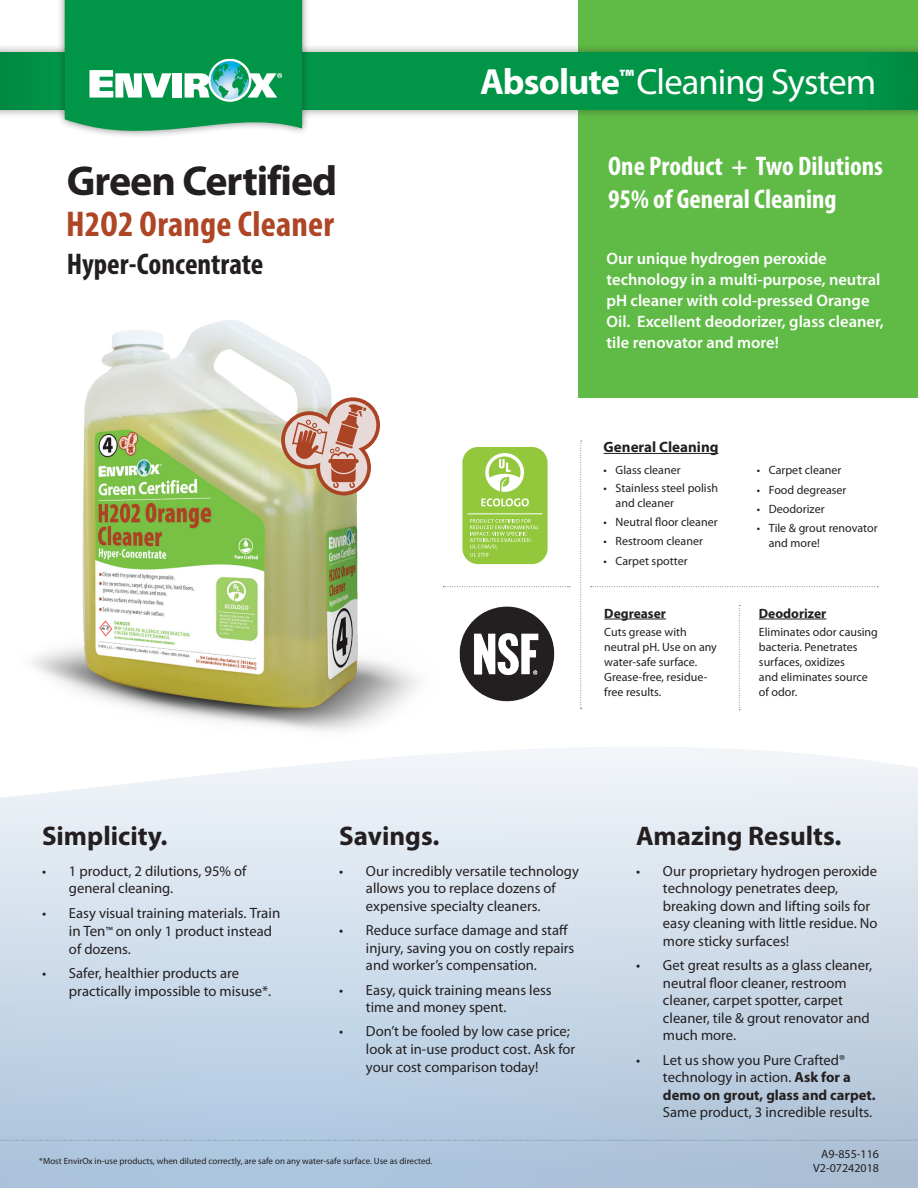
<style>
.page{position:relative;width:918px;height:1188px;background:#fff}
.page>*{position:absolute;margin:0;border:0;box-sizing:border-box;transform-origin:0 0}
.t1{font:700 42px "Myriad Pro";letter-spacing:-.025em;color:#231f20}
.t2{font:36.6px "Myriad Pro";letter-spacing:-.025em;color:#fff}
.t3{font:700 condensed 36px "Myriad Pro";letter-spacing:.005em;color:#ae4524}
.t4{font:700 condensed 30px "Myriad Pro";color:#231f20}
.t5{font:700 condensed 27px/33px "Myriad Pro";color:#fff}
.t6{font:700 27px "Myriad Pro";color:#231f20}
.t7{font:600 16.5px/21px "Myriad Pro";color:#fff}
.t8{font:700 15px "Myriad Pro";color:#231f20}
.t9{font:14.7px/17.5px "Myriad Pro";color:#231f20}
.t10{font:700 13.5px "Myriad Pro";color:#231f20}
.t11{font:12px/15px "Myriad Pro";color:#231f20}
.t12{font:9px "Myriad Pro";color:#231f20}
.s1{font-weight:700}
.s2{font-size:15px}
.s3{font-size:12px}
</style>
<div class="page">
<img style="left:33px;top:320px;width:413px;height:411px">
<div style="left:579px;top:0;width:339px;height:397px;background:#60bb46"></div>
<svg style="left:0;top:747px;width:918px;height:441px;background:#cddbe9"></svg>
<svg style="left:0;top:1140px;width:918px;height:1px"></svg>
<svg style="left:580px;top:441px;width:2px;height:268px"></svg>
<svg style="left:591px;top:586px;width:287px;height:1px"></svg>
<svg style="left:443px;top:586px;width:127px;height:1px"></svg>
<svg style="left:739px;top:605px;width:1px;height:105px"></svg>
<div style="left:0;top:43px;width:918px;height:76px;background:#231f20;opacity:.5"></div>
<div style="left:0;top:53px;width:918px;height:57px;background:#009547"></div>
<div style="left:57px;top:0;width:253px;height:139px;background:#231f20;opacity:.5"></div>
<svg style="left:65px;top:0;width:237px;height:134px"></svg>
<img style="left:459px;top:606px;width:96px;height:96px">
<div style="left:462px;top:447px;width:86px;height:117px;background:#93c83d;border-radius:16px"></div>
<svg style="left:485px;top:453px;width:39px;height:39px"></svg>
<svg style="left:470px;top:519px;width:69px;height:38px"></svg>
<hr style="left:468px;top:513px;width:74px;height:1px;background:#fff">
<svg style="left:481px;top:498px;width:48px;height:8px"></svg>
<svg style="left:281px;top:397px;width:99px;height:98px;background:#d3b19e"></svg>
<svg style="left:337px;top:424px;width:20px;height:22px"></svg>
<hr style="left:604px;top:453px;width:115px;height:1px;background:#231f20">
<hr style="left:604px;top:619px;width:62px;height:1px;background:#231f20">
<hr style="left:759px;top:619px;width:67px;height:1px;background:#231f20">
<h1 class="t1" style="left:67px;top:157px;width:272px">Green Certif ied</h1>
<h3 class="t3" style="left:66px;top:201px;width:269px">H2O2 Orange Cleaner</h3>
<h3 class="t4" style="left:67px;top:245px;width:198px">Hyper-Concentrate</h3>
<h2 class="t2" style="left:480px;top:59px;width:398px"><span class="s1">Absolute</span><sup>™</sup>Cleaning System</h2>
<h3 class="t5" style="left:608px;top:149px;width:276px">One Product + Two Dilutions<br>95% of General Cleaning</h3>
<p class="t7" style="left:607px;top:247px;width:279px">Our unique hydrogen peroxide technology in a multi-purpose, neutral pH cleaner with cold-pressed Orange Oil. Excellent deodorizer, glass cleaner, tile renovator and more!</p>
<p class="t8" style="left:604px;top:438px;width:116px">General Cleaning</p>
<p class="t11" style="left:604px;top:463px;width:79px">• Glass cleaner</p>
<p class="t11" style="left:616px;top:481px;width:104px;line-height:14.4px;text-indent:-12px">• Stainless steel polish and cleaner</p>
<p class="t11" style="left:604px;top:514px;width:116px">• Neutral floor cleaner</p>
<p class="t11" style="left:604px;top:533px;width:101px">• Restroom cleaner</p>
<p class="t11" style="left:604px;top:553px;width:85px">• Carpet spotter</p>
<p class="t10" style="left:604px;top:606px;width:63px">Degreaser</p>
<p class="t11" style="left:604px;top:625px;width:114px">Cuts grease with neutral pH. Use on any water-safe surface.<br>Grease-free, residue&shy;free results.</p>
<p class="t11" style="left:757px;top:463px;width:86px">• Carpet cleaner</p>
<p class="t11" style="left:757px;top:482px;width:91px">• Food degreaser</p>
<p class="t11" style="left:757px;top:501px;width:69px">• Deodorizer</p>
<p class="t11" style="left:769px;top:521px;width:110px;line-height:14.4px;text-indent:-12px">• Tile &amp; grout renovator and more!</p>
<p class="t10" style="left:759px;top:606px;width:69px">Deodorizer</p>
<p class="t11" style="left:759px;top:625px;width:121px">Eliminates odor causing bacteria. Penetrates surfaces, oxidizes<br>and eliminates source of odor.</p>
<h3 class="t6" style="left:42px;top:821px;width:127px">Simplicity.</h3>
<p class="t9" style="left:69px;top:862px;width:179px;text-indent:-27px">• 1 product, 2 dilutions, 95% of general cleaning.</p>
<p class="t9" style="left:69px;top:904px;width:213px;text-indent:-27px">• Easy visual training materials. <span class="s2">Train in Ten</span><span class="s3">™</span> on only 1 product instead of dozens.</p>
<p class="t9" style="left:69px;top:964px;width:204px;line-height:18px;text-indent:-27px">• Safer, healthier products are practically impossible to misuse*.</p>
<h3 class="t6" style="left:339px;top:821px;width:102px">Savings.</h3>
<p class="t9" style="left:366px;top:862px;width:214px;text-indent:-27px">• Our incredibly versatile technology allows you to replace dozens of expensive specialty cleaners.</p>
<p class="t9" style="left:366px;top:921px;width:210px;text-indent:-27px">• Reduce surface damage and staff injury, saving you on costly repairs and worker’s compensation.</p>
<p class="t9" style="left:366px;top:981px;width:187px;text-indent:-27px">• Easy, quick training means less time and money spent.</p>
<p class="t9" style="left:366px;top:1022px;width:211px;text-indent:-27px">• Don’t be fooled by low case price; look at in-use product cost. Ask for your cost comparison today!</p>
<h3 class="t6" style="left:636px;top:821px;width:207px">Amazing Results.</h3>
<p class="t9" style="left:663px;top:862px;width:216px;text-indent:-27px">• Our proprietary hydrogen peroxide technology penetrates deep, breaking down and lifting soils for easy cleaning with little residue. No more sticky surfaces!</p>
<p class="t9" style="left:663px;top:956px;width:211px;text-indent:-27px">• Get great results as a glass cleaner, neutral floor cleaner, restroom cleaner, carpet spotter, carpet cleaner, tile &amp; grout renovator and much more.</p>
<p class="t9" style="left:663px;top:1051px;width:214px;text-indent:-27px">• Let us show you Pure Crafted® technology in action. <span class="s1">Ask for a demo on grout, glass and carpet.</span></p>
<p class="t9" style="left:663px;top:1104px;width:211px">Same product, 3 incredible results.</p>
<p class="t12" style="left:39px;top:1155px;width:395px">*Most EnvirOx in-use products, when diluted correctly, are safe on any water-safe surface. Use as directed.</p>
<p class="t11" style="left:813px;top:1146px;width:67px;line-height:14.2px;text-align:right">A9-855-116<br>V2-07242018</p>
</div>
